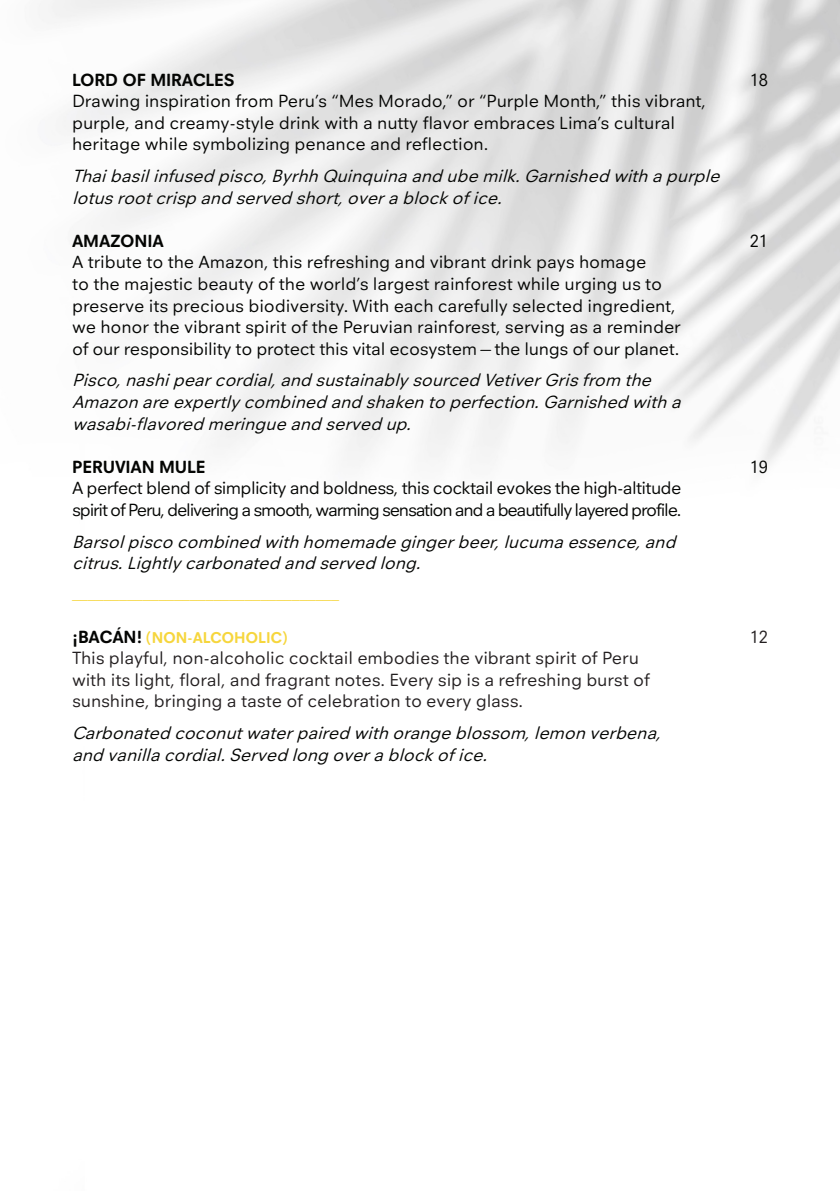
<style>
.page{position:relative;width:840px;height:1191px;background:#fff}
.page>*{position:absolute;margin:0;border:0;box-sizing:border-box;transform-origin:0 0}
.t1{font:18px/21.6px "Neuzeit Office SR Pro";letter-spacing:-.01em;color:#040503}
.t2{font:italic 18px/21.6px "Neuzeit Office SR Pro";color:#040503}
.t3{font:18px/21.6px "Neuzeit Office SR Pro";letter-spacing:-.01em;color:#231f20}
.t4{font:18px/21.6px "Neuzeit Office SR Pro";letter-spacing:-.07em;color:#040503}
.t5{font:700 18px "Neuzeit Office SR Pro";letter-spacing:-.01em;color:#040503}
.t6{font:700 16px "Neuzeit Office SR Pro";letter-spacing:-.01em;color:#f6d63d}
.s1{font-size:18px;color:#040503}
</style>
<div class="page">
<p class="t5" style="left:72px;top:69px;width:164px">LORD OF MIRACLES</p>
<p class="t1" style="left:749px;top:69px;width:20px">18</p>
<p class="t1" style="left:72px;top:90px;width:635px">Drawing inspiration from Peru’s “Mes Morado,” or “Purple Month,” this vibrant, purple, and creamy-style drink with a nutty flavor embraces Lima’s cultural heritage while symbolizing penance and reflection.</p>
<p class="t2" style="left:72px;top:165px;width:654px">Thaibasilinfused pisco,ByrhhQuinquinaand ubemilk.Garnished withapurple lotusrootcrisp and served short,overablockofice.</p>
<p class="t5" style="left:72px;top:230px;width:93px">AMAZONIA</p>
<p class="t1" style="left:749px;top:230px;width:20px">21</p>
<p class="t1" style="left:72px;top:252px;width:610px">A tribute to the Amazon, this refreshing and vibrant drink pays homage<br>to the majestic beauty of the world’s largest rainforest while urging us to preserve its precious biodiversity. With each carefully selected ingredient, we honor the vibrant spirit of the Peruvian rainforest, serving as a reminder of our responsibility to protect this vital ecosystem—the lungs of our planet.</p>
<p class="t2" style="left:72px;top:370px;width:615px">Pisco,nashipearcordial,and sustainablysourced VetiverGrisfrom the<br>Amazonareexpertlycombined and shakento perfection.Garnished witha wasabi-flavored meringueand served up.</p>
<p class="t5" style="left:72px;top:456px;width:135px">PERUVIAN MULE</p>
<p class="t1" style="left:749px;top:456px;width:20px">19</p>
<p class="t4" style="left:72px;top:478px;width:610px">A perfect blend of simplicity and boldness, this cocktail evokes the high-altitude spirit of Peru, delivering a smooth, warming sensation and a beautifully layered profile.</p>
<p class="t2" style="left:72px;top:531px;width:610px">Barsolpisco combined withhomemadegingerbeer,lucumaessence,and citrus.Lightlycarbonated and served long.</p>
<p class="t6" style="left:72px;top:585px;width:268px">__________________________________</p>
<p class="t6" style="left:72px;top:628px;width:217px"><span class="s1">¡BACÁN!</span> (NON-ALCOHOLIC)</p>
<p class="t3" style="left:749px;top:626px;width:20px">12</p>
<p class="t3" style="left:72px;top:647px;width:579px">This playful, non-alcoholic cocktail embodies the vibrant spirit of Peru with its light, floral, and fragrant notes. Every sip is a refreshing burst of sunshine, bringing a taste of celebration to every glass.</p>
<p class="t2" style="left:72px;top:722px;width:595px">Carbonated coconutwaterpaired withorangeblossom,lemonverbena, and vanillacordial.Served long overablockofice.</p>
</div>
